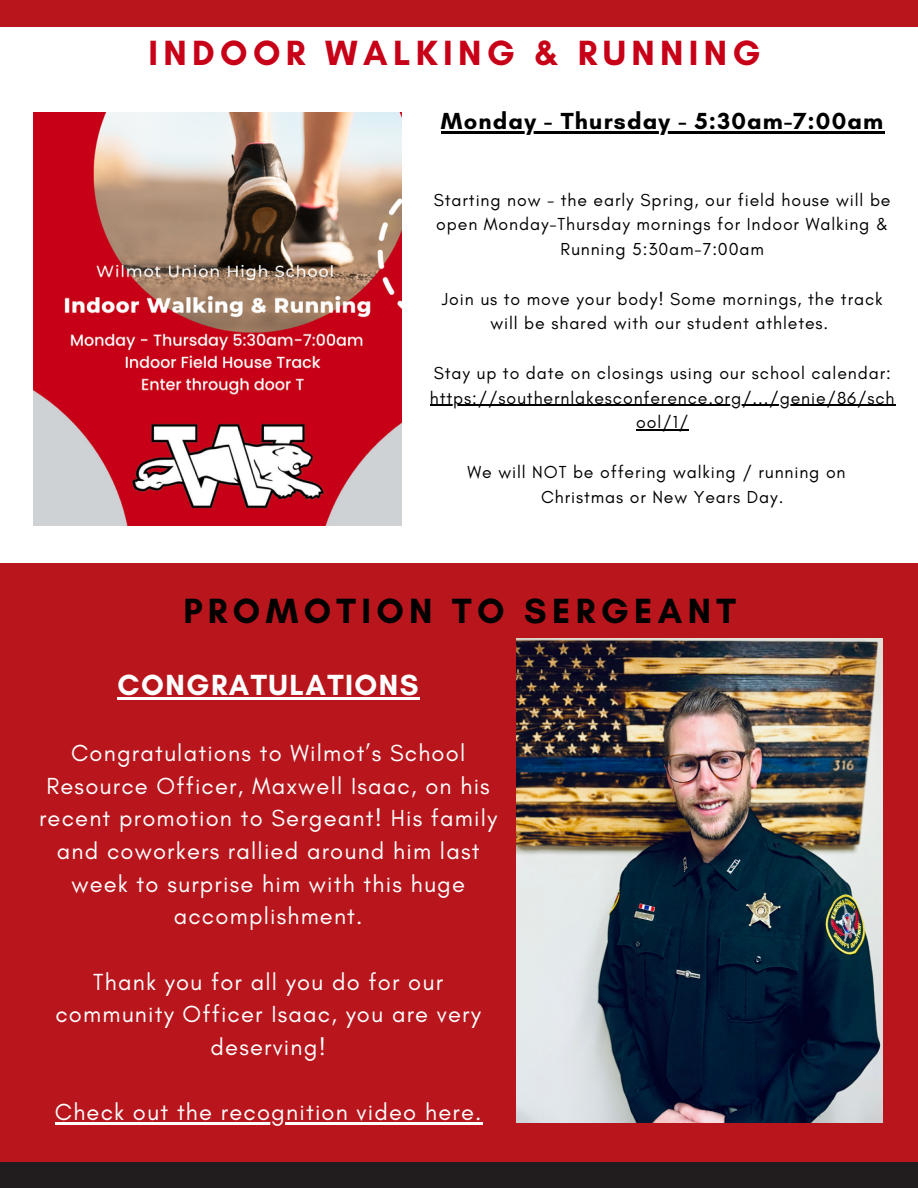
<style>
.page{position:relative;width:918px;height:1188px;background:#fff}
.page>*{position:absolute;margin:0;border:0;box-sizing:border-box;transform-origin:0 0}
.t1{font:700 35.7px "Glacial Indifference";letter-spacing:.15em;color:#c70017}
.t2{font:700 35.7px "Glacial Indifference";letter-spacing:.15em;color:#000}
.t3{font:700 29.7px "Glacial Indifference";letter-spacing:.05em;color:#fff}
.t4{font:23.7px/32.7px "Glacial Indifference";letter-spacing:.05em;color:#fff;text-align:center}
.t5{font:700 23.7px "Glacial Indifference";letter-spacing:.05em;color:#000}
.t6{font:17.7px/24.8px "Glacial Indifference";letter-spacing:.05em;color:#000;text-align:center}
</style>
<div class="page">
<div style="left:0;top:563px;width:918px;height:602px;background:#b8161c"></div>
<div style="left:0;top:0;width:918px;height:27px;background:#b8161c"></div>
<div style="left:0;top:1162px;width:918px;height:26px;background:#211d1e"></div>
<img style="left:34px;top:112px;width:367px;height:413px">
<img style="left:517px;top:639px;width:365px;height:484px">
<hr style="left:441px;top:131px;width:444px;height:3px;background:#000">
<hr style="left:430px;top:405px;width:466px;height:1px;background:#000">
<hr style="left:636px;top:429px;width:53px;height:2px;background:#000">
<hr style="left:117px;top:697px;width:303px;height:2px;background:#fff">
<hr style="left:55px;top:1122px;width:428px;height:3px;background:#fff">
<p class="t1" style="left:148px;top:32px;width:614px">INDOOR WALKING &amp; RUNNING</p>
<p class="t5" style="left:441px;top:107px;width:444px">Monday - Thursday - 5:30am-7:00am</p>
<p class="t6" style="left:434px;top:187px;width:458px">Starting now - the early Spring, our field house will be open Monday-Thursday mornings for Indoor Walking &amp;<br>Running 5:30am-7:00am</p>
<p class="t6" style="left:442px;top:286px;width:442px">Join us to move your body! Some mornings, the track will be shared with our student athletes.</p>
<p class="t6" style="left:434px;top:360px;width:459px">Stay up to date on closings using our school calendar:</p>
<p class="t6" style="left:430px;top:385px;width:466px">https://southernlakesconference.org/.../genie/86/sch ool/1/</p>
<p class="t6" style="left:541px;top:459px;width:306px;text-align:left;text-indent:-74px">We will NOT be offering walking / running on<br>Christmas or New Years Day.</p>
<p class="t2" style="left:183px;top:589px;width:554px">PROMOTION TO SERGEANT</p>
<p class="t3" style="left:117px;top:667px;width:303px">CONGRATULATIONS</p>
<p class="t4" style="left:39px;top:737px;width:460px">Congratulations to Wilmot’s School Resource Officer, Maxwell Isaac, on his recent promotion to Sergeant! His family and coworkers rallied around him last week to surprise him with this huge accomplishment.</p>
<p class="t4" style="left:55px;top:965px;width:427px">Thank you for all you do for our community Officer Isaac, you are very deserving!</p>
<p class="t4" style="left:55px;top:1095px;width:428px">Check out the recognition video here.</p>
</div>
